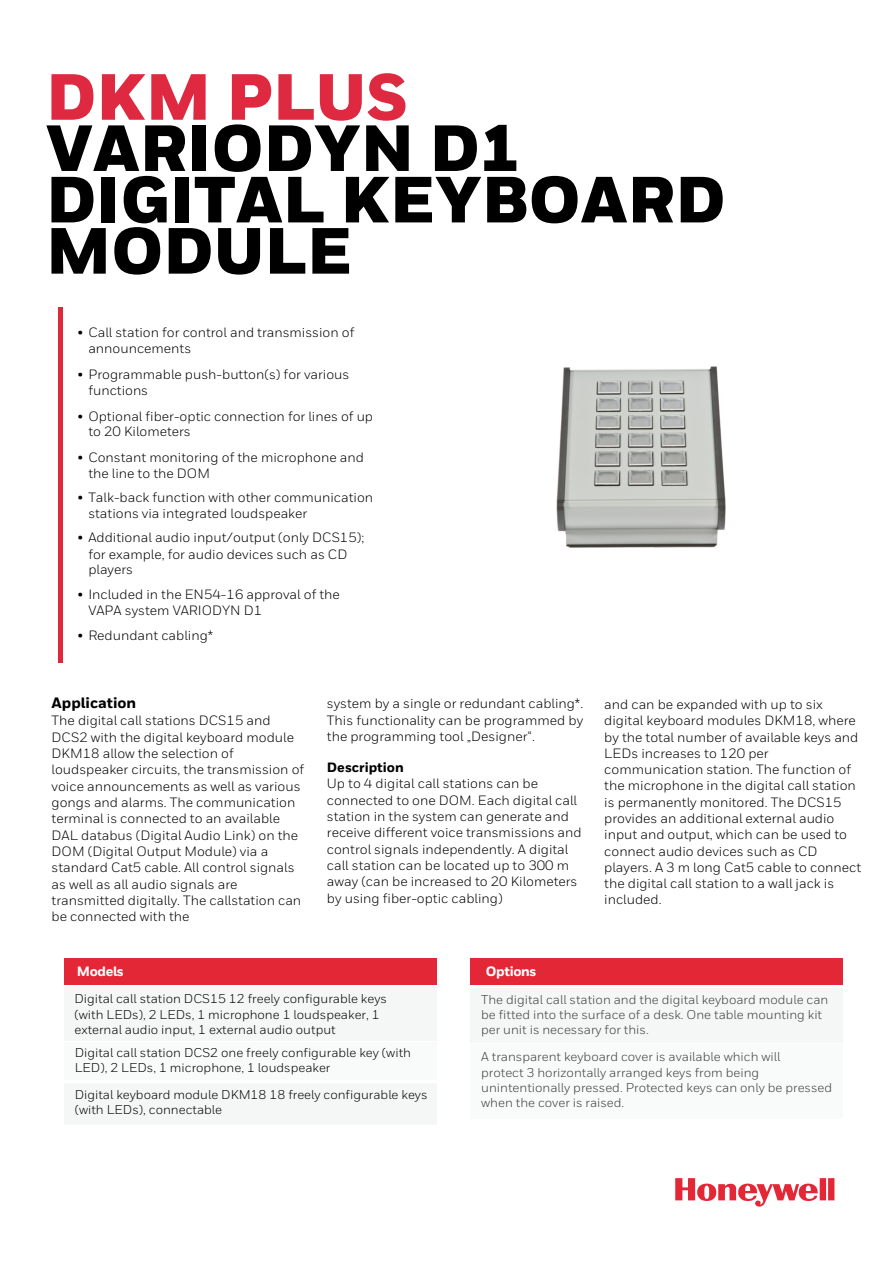
<style>
.page{position:relative;width:893px;height:1263px;background:#fff}
.page>*{position:absolute;margin:0;border:0;box-sizing:border-box;transform-origin:0 0}
.t1{font:900 65.1px/51.3px "Honeywell Sans";color:#000}
.t2{font:900 65.1px "Honeywell Sans";color:#de2940}
.t3{font:800 15px "Honeywell Sans";color:#000}
.t4{font:13.5px/16.4px "Honeywell Sans";color:#000}
.t5{font:800 13.5px "Honeywell Sans";letter-spacing:-.025em;color:#fff}
.t6{font:800 13.5px "Honeywell Sans";color:#000}
.t7{font:12.75px/15.3px "Honeywell Sans";color:#000}
.t8{font:12.75px/15.3px "Honeywell Sans";color:#3e3e3f}
</style>
<div class="page">
<div style="left:58px;top:307px;width:5px;height:355px;background:#e0283c"></div>
<svg style="left:675px;top:1178px;width:159px;height:29px"></svg>
<div style="left:64px;top:1043px;width:372px;height:37px;background:#f9fafa"></div>
<div style="left:64px;top:1083px;width:372px;height:41px;background:#f5f7f7"></div>
<div style="left:64px;top:987px;width:372px;height:54px;background:#f5f7f7"></div>
<div style="left:64px;top:958px;width:372px;height:27px;background:#e32736"></div>
<div style="left:471px;top:1044px;width:372px;height:75px;background:#f9fafa"></div>
<div style="left:471px;top:988px;width:372px;height:54px;background:#f5f7f7"></div>
<div style="left:471px;top:958px;width:372px;height:27px;background:#e32736"></div>
<img style="left:556px;top:366px;width:170px;height:182px">
<h1 class="t2" style="left:46px;top:57px;width:363px">DKM PLUS</h1>
<h1 class="t1" style="left:46px;top:125px;width:681px">VARIODYN D1<br>DIGITAL KEYBOARD<br>MODULE</h1>
<p class="t4" style="left:88px;top:325px;width:268px;line-height:15.5px;text-indent:-11px">• Call station for control and transmission of announcements</p>
<p class="t4" style="left:88px;top:366px;width:263px;line-height:15.8px;text-indent:-11px">• Programmable push-button(s) for various functions</p>
<p class="t4" style="left:88px;top:408px;width:286px;line-height:15.8px;text-indent:-11px">• Optional fiber-optic connection for lines of up to 20 Kilometers</p>
<p class="t4" style="left:88px;top:449px;width:277px;line-height:15.8px;text-indent:-11px">• Constant monitoring of the microphone and the line to the DOM</p>
<p class="t4" style="left:88px;top:490px;width:286px;line-height:15.8px;text-indent:-11px">• Talk-back function with other communication stations via integrated loudspeaker</p>
<p class="t4" style="left:88px;top:530px;width:277px;text-indent:-11px">• Additional audio input/output (only DCS15); for example, for audio devices such as CD players</p>
<p class="t4" style="left:88px;top:587px;width:253px;line-height:15.8px;text-indent:-11px">• Included in the EN54-16 approval of the<br>VAPA system VARIODYN D1</p>
<p class="t4" style="left:78px;top:627px;width:137px">• Redundant cabling*</p>
<p class="t3" style="left:52px;top:693px;width:86px">Application</p>
<p class="t4" style="left:52px;top:713px;width:254px">The digital call stations DCS15 and DCS2 with the digital keyboard module DKM18 allow the selection of loudspeaker circuits, the transmission of voice announcements as well as various gongs and alarms. The communication terminal is connected to an available DAL databus (Digital Audio Link) on the DOM (Digital Output Module) via a standard Cat5 cable. All control signals as well as all audio signals are transmitted digitally. The callstation can be connected with the</p>
<p class="t4" style="left:327px;top:695px;width:258px;text-align:justify">system by a single or redundant cabling*.<br>This functionality can be programmed by the programming tool „Designer“.</p>
<p class="t6" style="left:327px;top:759px;width:78px">Description</p>
<p class="t4" style="left:327px;top:776px;width:256px">Up to 4 digital call stations can be connected to one DOM. Each digital call station in the system can generate and receive different voice transmissions and control signals independently. A digital call station can be located up to 300 m away (can be increased to 20 Kilometers by using fiber-optic cabling)</p>
<p class="t5" style="left:77px;top:963px;width:49px">Models</p>
<p class="t5" style="left:486px;top:963px;width:52px">Options</p>
<p class="t4" style="left:604px;top:696px;width:258px">and can be expanded with up to six digital keyboard modules DKM18, where by the total number of available keys and LEDs increases to 120 per communication station. The function of the microphone in the digital call station is permanently monitored. The DCS15 provides an additional external audio input and output, which can be used to connect audio devices such as CD players. A 3 m long Cat5 cable to connect the digital call station to a wall jack is included.</p>
<p class="t7" style="left:74px;top:991px;width:314px">Digital call station DCS15 12 freely configurable keys (with LEDs), 2 LEDs, 1 microphone 1 loudspeaker, 1 external audio input, 1 external audio output</p>
<p class="t7" style="left:75px;top:1044px;width:338px">Digital call station DCS2 one freely configurable key (with<br>LED), 2 LEDs, 1 microphone, 1 loudspeaker</p>
<p class="t7" style="left:75px;top:1086px;width:354px">Digital keyboard module DKM18 18 freely configurable keys (with LEDs), connectable</p>
<p class="t8" style="left:481px;top:991px;width:349px">The digital call station and the digital keyboard module can be fitted into the surface of a desk. One table mounting kit per unit is necessary for this.</p>
<p class="t8" style="left:481px;top:1049px;width:352px">A transparent keyboard cover is available which will<br>protect 3 horizontally arranged keys from being unintentionally pressed. Protected keys can only be pressed when the cover is raised.</p>
</div>
